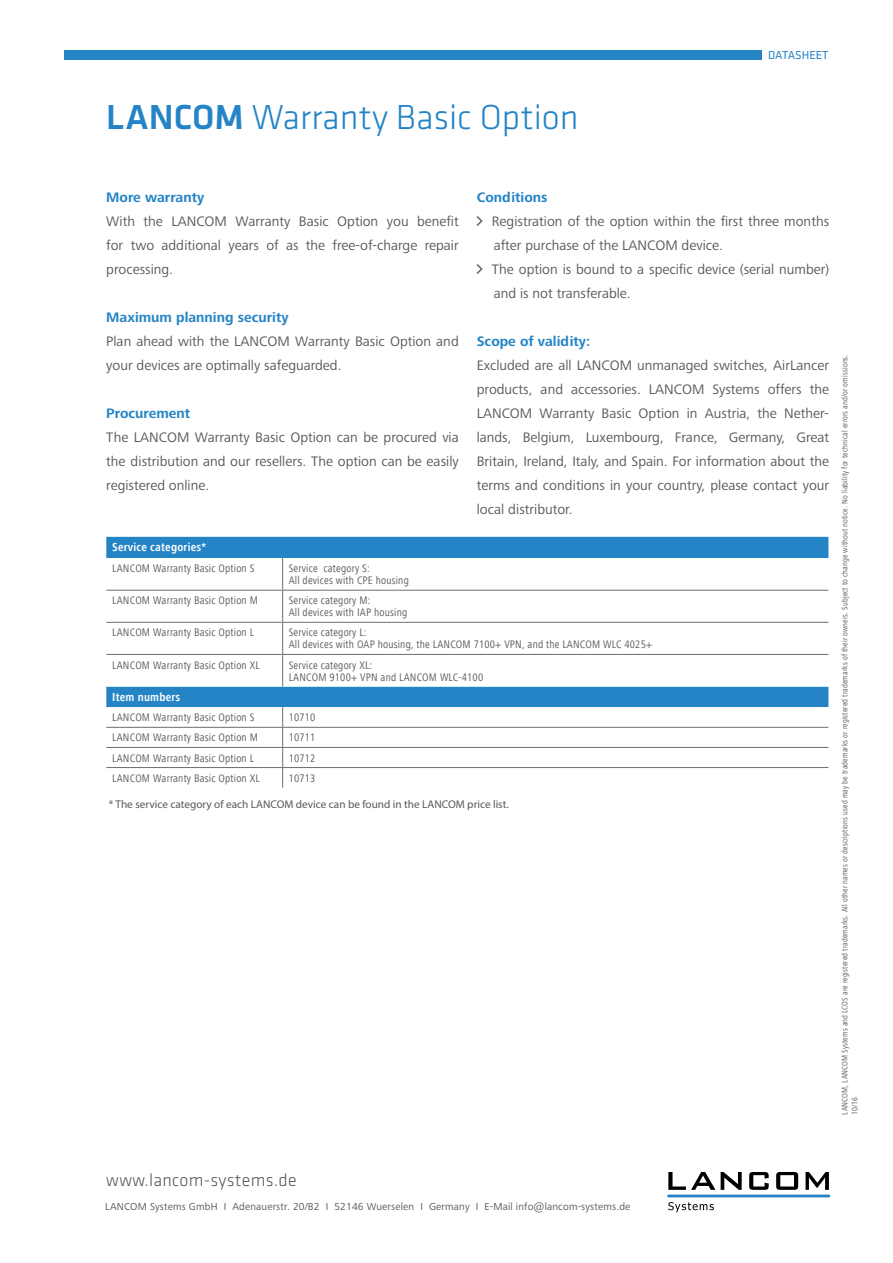
<style>
.page{position:relative;width:893px;height:1263px;background:#fff}
.page>*{position:absolute;margin:0;border:0;box-sizing:border-box;transform-origin:0 0}
.t1{font:300 36px "Klavika Basic";color:#2484c6}
.t2{font:300 18px "Klavika Basic";letter-spacing:.015em;color:#58595b}
.t3{font:14.25px/24px "Frutiger Next Pro";color:#58595b;text-align:justify}
.t4{font:700 14.25px "Frutiger Next Pro";color:#2484c6}
.t5{font:700 condensed 12px "Frutiger Next LT";letter-spacing:.015em;color:#fff}
.t6{font:12px "Klavika Basic";color:#2484c6}
.t7{font:condensed 11.25px/12px "Frutiger Next LT";letter-spacing:.015em;color:#58595b}
.t8{font:11.25px "Myriad Pro";color:#58595b}
.t9{font:10.5px "Frutiger Next Pro";letter-spacing:.015em;color:#58595b}
.t10{font:condensed 8.25px/9.9px "Frutiger Next LT";letter-spacing:.015em;color:#58595b}
.s1{font-weight:500}
</style>
<div class="page">
<svg style="left:668px;top:1172px;width:47px;height:18px"></svg>
<svg style="left:721px;top:1172px;width:21px;height:18px"></svg>
<svg style="left:749px;top:1172px;width:20px;height:18px"></svg>
<svg style="left:776px;top:1172px;width:22px;height:18px"></svg>
<svg style="left:806px;top:1172px;width:23px;height:18px"></svg>
<svg style="left:668px;top:1202px;width:46px;height:10px"></svg>
<hr style="left:667px;top:1194px;width:163px;height:3px;background:#2484c6">
<div style="left:64px;top:50px;width:698px;height:10px;background:#2484c6"></div>
<div style="left:106px;top:537px;width:722px;height:21px;background:#2484c6"></div>
<svg style="left:106px;top:558px;width:722px;height:230px"></svg>
<hr style="left:282px;top:558px;width:1px;height:32px;background:#6d6e71">
<hr style="left:106px;top:590px;width:177px;height:1px;background:#6d6e71">
<hr style="left:283px;top:590px;width:545px;height:1px;background:#6d6e71">
<hr style="left:282px;top:591px;width:1px;height:31px;background:#6d6e71">
<hr style="left:106px;top:622px;width:177px;height:1px;background:#6d6e71">
<hr style="left:283px;top:622px;width:545px;height:1px;background:#6d6e71">
<hr style="left:282px;top:623px;width:1px;height:31px;background:#6d6e71">
<hr style="left:106px;top:654px;width:177px;height:1px;background:#6d6e71">
<hr style="left:283px;top:654px;width:545px;height:1px;background:#6d6e71">
<hr style="left:282px;top:655px;width:1px;height:31px;background:#6d6e71">
<hr style="left:106px;top:727px;width:177px;height:1px;background:#6d6e71">
<hr style="left:283px;top:727px;width:545px;height:1px;background:#6d6e71">
<hr style="left:106px;top:747px;width:177px;height:1px;background:#6d6e71">
<hr style="left:283px;top:747px;width:545px;height:1px;background:#6d6e71">
<hr style="left:106px;top:767px;width:177px;height:1px;background:#6d6e71">
<hr style="left:283px;top:767px;width:545px;height:1px;background:#6d6e71">
<svg style="left:282px;top:707px;width:1px;height:81px"></svg>
<h1 class="t1" style="left:106px;top:95px;width:474px"><span class="s1">LANCOM</span> Warranty Basic Option</h1>
<p class="t6" style="left:768px;top:47px;width:62px">DATASHEET</p>
<p class="t4" style="left:106px;top:189px;width:99px">More warranty</p>
<p class="t3" style="left:106px;top:209px;width:354px">With the LANCOM Warranty Basic Option you benefit for two additional years of as the free-of-charge repair processing.</p>
<p class="t4" style="left:106px;top:309px;width:184px">Maximum planning security</p>
<p class="t3" style="left:106px;top:329px;width:354px">Plan ahead with the LANCOM Warranty Basic Option and your devices are optimally safeguarded.</p>
<p class="t4" style="left:106px;top:405px;width:85px">Procurement</p>
<p class="t3" style="left:106px;top:425px;width:354px">The LANCOM Warranty Basic Option can be procured via the distribution and our resellers. The option can be easily registered online.</p>
<p class="t4" style="left:477px;top:189px;width:72px">Conditions</p>
<p class="t3" style="left:492px;top:209px;width:339px;text-align:left">Registration of the option within the first three months after purchase of the LANCOM device.<br>The option is bound to a specific device (serial number) and is not transferable.</p>
<p class="t4" style="left:477px;top:333px;width:115px">Scope of validity:</p>
<p class="t3" style="left:477px;top:353px;width:354px">Excluded are all LANCOM unmanaged switches, AirLancer products, and accessories. LANCOM Systems offers the LANCOM Warranty Basic Option in Austria, the Nether&shy;lands, Belgium, Luxembourg, France, Germany, Great Britain, Ireland, Italy, and Spain. For information about the terms and conditions in your country, please contact your local distributor.</p>
<p class="t5" style="left:112px;top:541px;width:95px">Service categories*</p>
<p class="t7" style="left:112px;top:562px;width:144px">LANCOM Warranty Basic Option S</p>
<p class="t7" style="left:289px;top:562px;width:122px">Service category S:<br>All devices with CPE housing</p>
<p class="t7" style="left:112px;top:595px;width:147px">LANCOM Warranty Basic Option M</p>
<p class="t7" style="left:289px;top:595px;width:120px">Service category M:<br>All devices with IAP housing</p>
<p class="t7" style="left:112px;top:627px;width:143px">LANCOM Warranty Basic Option L</p>
<p class="t7" style="left:289px;top:627px;width:365px">Service category L:<br>All devices with OAP housing, the LANCOM 7100+ VPN, and the LANCOM WLC 4025+</p>
<p class="t7" style="left:112px;top:659px;width:149px">LANCOM Warranty Basic Option XL</p>
<p class="t7" style="left:289px;top:659px;width:196px">Service category XL:<br>LANCOM 9100+ VPN and LANCOM WLC-4100</p>
<p class="t5" style="left:112px;top:690px;width:69px">Item numbers</p>
<p class="t7" style="left:112px;top:712px;width:144px">LANCOM Warranty Basic Option S</p>
<p class="t7" style="left:289px;top:712px;width:28px">10710</p>
<p class="t7" style="left:112px;top:732px;width:147px">LANCOM Warranty Basic Option M</p>
<p class="t7" style="left:289px;top:732px;width:28px">10711</p>
<p class="t7" style="left:112px;top:752px;width:143px">LANCOM Warranty Basic Option L</p>
<p class="t7" style="left:289px;top:752px;width:28px">10712</p>
<p class="t7" style="left:112px;top:772px;width:149px">LANCOM Warranty Basic Option XL</p>
<p class="t7" style="left:289px;top:772px;width:28px">10713</p>
<p class="t8" style="left:109px;top:797px;width:401px">* The service category of each LANCOM device can be found in the LANCOM price list.</p>
<p class="t10" style="left:840px;top:1114px;width:761px;rotate:-90deg">LANCOM, LANCOM Systems and LCOS are registered trademarks. All other names or descriptions used may be trademarks or registered trademarks of their owners. Subject to change without notice. No liability for technical errors and/or omissions.<br>10/16</p>
<p class="t2" style="left:106px;top:1169px;width:192px">www.lancom-systems.de</p>
<p class="t9" style="left:105px;top:1200px;width:527px">LANCOM Systems GmbH I Adenauerstr. 20/B2 I 52146 Wuerselen I Germany I E-Mail info@lancom-systems.de</p>
</div>
